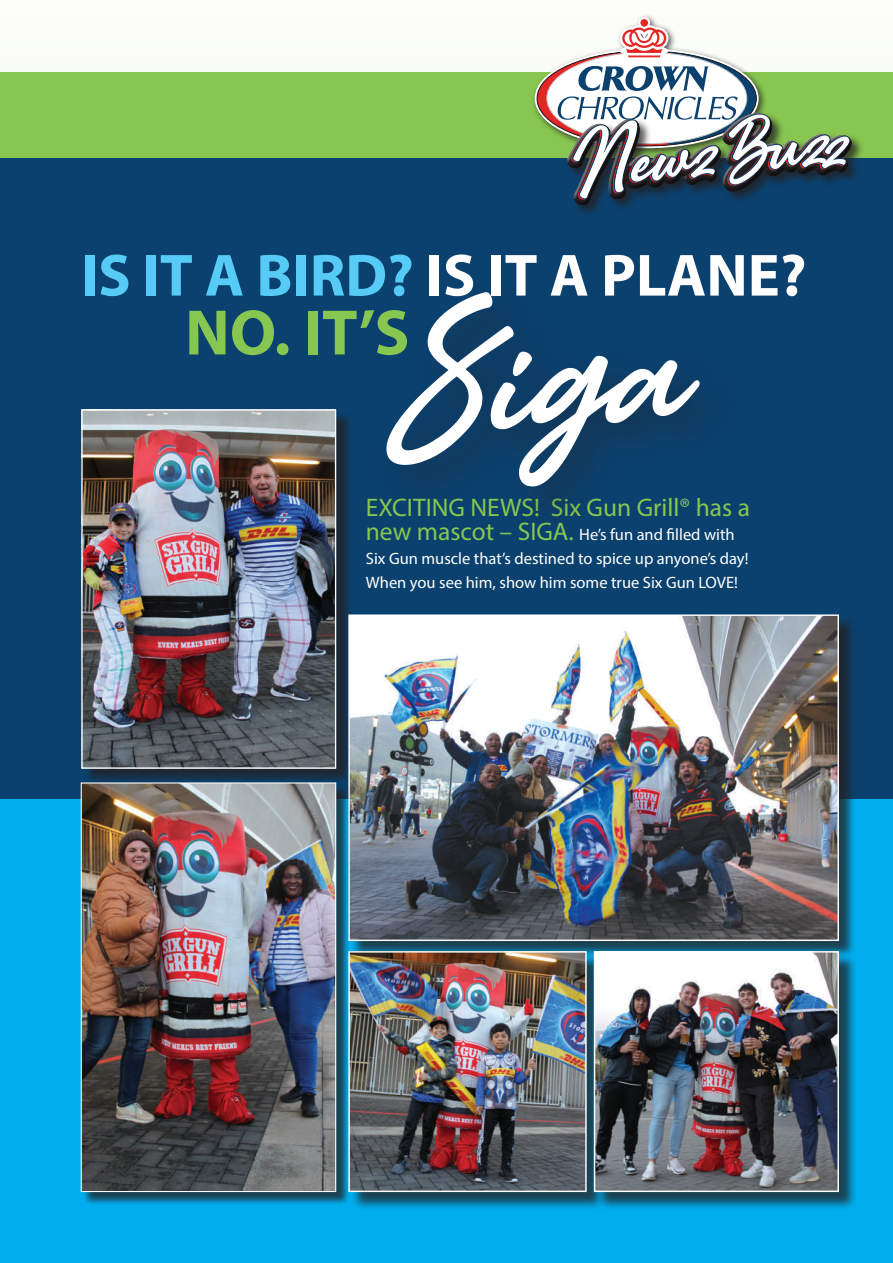
<style>
.page{position:relative;width:893px;height:1263px;background:#fcfdfa}
.page>*{position:absolute;margin:0;border:0;box-sizing:border-box;transform-origin:0 0}
.t1{font:158.7px "Amertha PERSONALUSEONLY";color:#fff}
.t2{font:700 64.8px "Myriad Pro";color:#87c650}
.t3{font:700 60px "Myriad Pro";color:#fff}
.t4{font:25.5px "Myriad Pro";color:#87c650}
.t5{font:16.5px/24px "Myriad Pro";color:#fff}
.s1{color:#56cbf5}
.s2{font-size:25.5px;color:#87c650}
</style>
<div class="page">
<div style="left:0;top:157px;width:893px;height:717px;background:#0b416e"></div>
<div style="left:0;top:799px;width:893px;height:464px;background:#00aeef"></div>
<div style="left:0;top:72px;width:893px;height:85px;background:#87c650"></div>
<div style="left:531px;top:14px;width:236px;height:143px;background:#231f20;opacity:.75"></div>
<div style="left:638px;top:17px;width:12px;height:12px;border:5px solid #fff;border-radius:50%"></div>
<div style="left:565px;top:111px;width:299px;height:107px;background:#231f20;opacity:.75"></div>
<svg style="left:537px;top:20px;width:319px;height:191px"></svg>
<div style="left:377px;top:284px;width:364px;height:245px;background:#231f20;opacity:.37"></div>
<div style="left:83px;top:411px;width:270px;height:374px;background:#231f20;opacity:.75"></div>
<img style="left:83px;top:411px;width:251px;height:356px">
<div style="left:81px;top:409px;width:255px;height:360px;border:1px solid #fff"></div>
<div style="left:351px;top:617px;width:506px;height:341px;background:#231f20;opacity:.75"></div>
<img style="left:350px;top:616px;width:487px;height:323px">
<div style="left:82px;top:784px;width:268px;height:422px;background:#231f20;opacity:.75"></div>
<img style="left:83px;top:784px;width:251px;height:406px">
<div style="left:81px;top:782px;width:255px;height:410px;border:1px solid #fff"></div>
<div style="left:351px;top:953px;width:254px;height:257px;background:#231f20;opacity:.75"></div>
<img style="left:350px;top:953px;width:235px;height:237px">
<div style="left:348px;top:951px;width:239px;height:241px;border:1px solid #fff"></div>
<div style="left:596px;top:953px;width:261px;height:257px;background:#231f20;opacity:.75"></div>
<img style="left:596px;top:953px;width:241px;height:237px">
<div style="left:594px;top:951px;width:245px;height:241px;border:1px solid #fff"></div>
<h3 class="t3" style="left:81px;top:236px;width:727px"><span class="s1">IS IT A BIRD?</span> IS IT A PLANE?</h3>
<h2 class="t2" style="left:185px;top:290px;width:226px">NO. IT’S</h2>
<h1 class="t1" style="left:368px;top:248px;width:317px;rotate:-3deg">Siga</h1>
<h3 class="t4" style="left:366px;top:492px;width:386px">EXCITING NEWS! Six Gun Grill® has a</h3>
<p class="t5" style="left:366px;top:523px;width:384px"><span class="s2">new mascot – SIGA.</span> He’s fun and filled with<br>Six Gun muscle that’s destined to spice up anyone’s day!<br>When you see him, show him some true Six Gun LOVE!</p>
</div>
